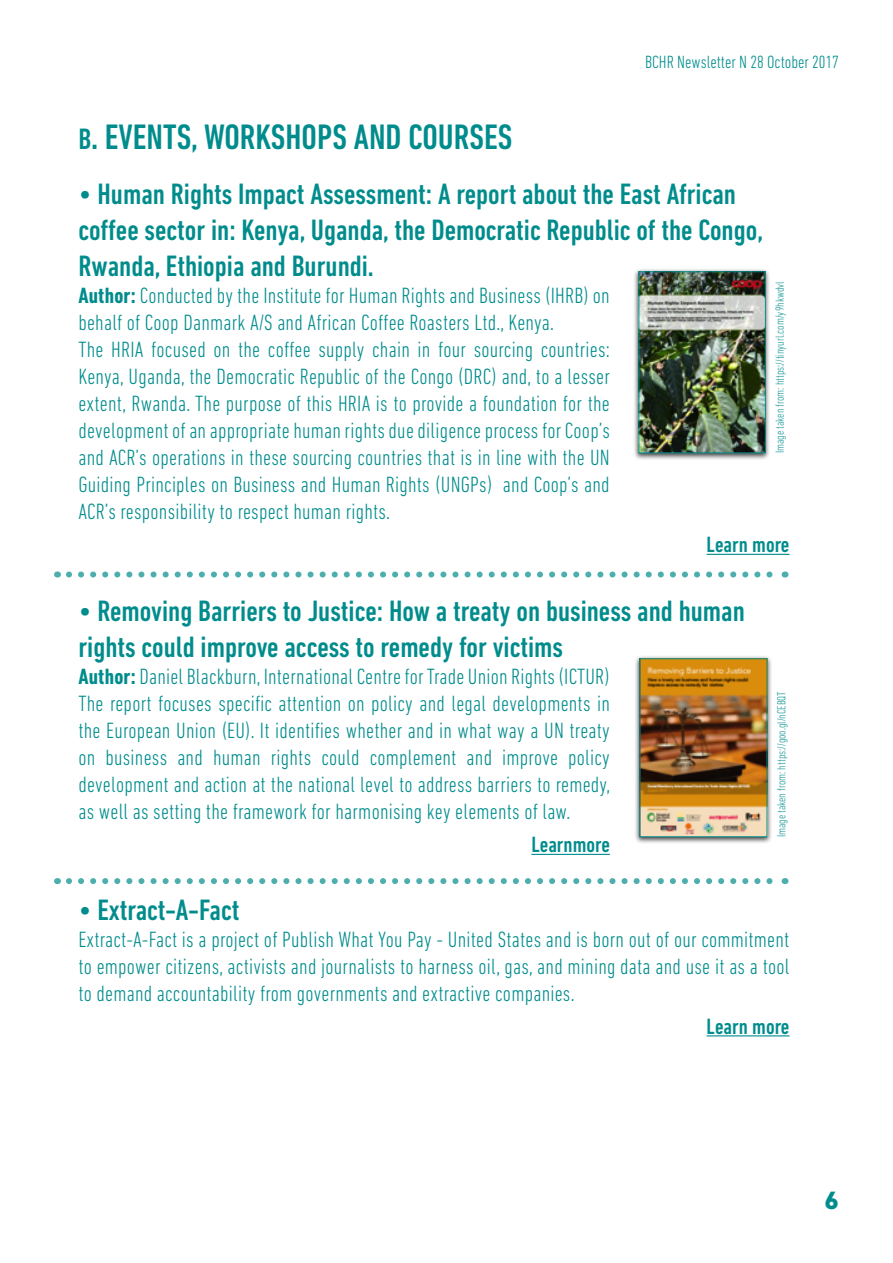
<style>
.page{position:relative;width:893px;height:1263px;background:#fff}
.page>*{position:absolute;margin:0;border:0;box-sizing:border-box;transform-origin:0 0}
.t1{font:500 condensed 36px "DIN Next LT Pro";color:#008c8c}
.t2{font:500 condensed 30px/36px "DIN Next LT Pro";color:#008c8c}
.t3{font:800 25.5px "DIN Next LT Pro";color:#008c8c}
.t4{font:300 condensed 22.5px/27px "DIN Next LT Pro";letter-spacing:.01em;color:#008c8c;text-align:justify}
.t5{font:500 condensed 22.5px "DIN Next LT Pro";color:#008c8c}
.t6{font:300 condensed 18px "DIN Next LT Pro";color:#008c8c}
.t7{font:300 condensed 12px "DIN Next LT Pro";color:#1a9898}
.s1{font-size:30px}
.s2{font-weight:700}
</style>
<div class="page">
<hr style="left:707px;top:554px;width:82px;height:1px;background:#008c8c">
<hr style="left:531px;top:854px;width:79px;height:1px;background:#008c8c">
<hr style="left:707px;top:1035px;width:82px;height:1px;background:#008c8c">
<svg style="left:69px;top:571px;width:716px;height:6px"></svg>
<svg style="left:69px;top:878px;width:716px;height:6px"></svg>
<div style="left:633px;top:268px;width:138px;height:193px;background:#000;opacity:.75"></div>
<img style="left:640px;top:273px;width:124px;height:178px">
<div style="left:638px;top:271px;width:128px;height:182px;border:1px solid #008c8c"></div>
<div style="left:634px;top:655px;width:139px;height:189px;background:#000;opacity:.75"></div>
<img style="left:641px;top:660px;width:124px;height:175px">
<div style="left:639px;top:658px;width:128px;height:179px;border:1px solid #008c8c"></div>
<p class="t6" style="left:645px;top:51px;width:195px">BCHR Newsletter N 28 October 2017</p>
<p class="t1" style="left:78px;top:116px;width:435px"><span class="s1">B</span>. EVENTS, WORKSHOPS AND COURSES</p>
<p class="t2" style="left:78px;top:176px;width:686px">• Human Rights Impact Assessment: A report about the East African coffee sector in: Kenya, Uganda, the Democratic Republic of the Congo,<br>Rwanda, Ethiopia and Burundi.</p>
<p class="t4" style="left:78px;top:282px;width:533px"><span class="s2">Author:</span> Conducted by the Institute for Human Rights and Business (IHRB) on behalf of Coop Danmark A/S and African Coffee Roasters Ltd., Kenya.</p>
<p class="t4" style="left:78px;top:336px;width:533px">The HRIA focused on the coffee supply chain in four sourcing countries:<br>Kenya, Uganda, the Democratic Republic of the Congo (DRC) and, to a lesser extent, Rwanda. The purpose of this HRIA is to provide a foundation for the development of an appropriate human rights due diligence process for Coop’s and ACR’s operations in these sourcing countries that is in line with the UN Guiding Principles on Business and Human Rights (UNGPs) and Coop’s and ACR’s responsibility to respect human rights.</p>
<p class="t5" style="left:707px;top:532px;width:84px">Learn more</p>
<p class="t7" style="left:773px;top:453px;width:174px;rotate:-90deg">Image taken from: https://tinyurl.com/y9hkwdvl</p>
<p class="t2" style="left:78px;top:593px;width:668px">• Removing Barriers to Justice: How a treaty on business and human rights could improve access to remedy for victims</p>
<p class="t4" style="left:78px;top:663px;width:533px"><span class="s2">Author:</span> Daniel Blackburn, International Centre for Trade Union Rights (ICTUR)</p>
<p class="t4" style="left:78px;top:690px;width:533px">The report focuses specific attention on policy and legal developments in the European Union (EU). It identifies whether and in what way a UN treaty on business and human rights could complement and improve policy development and action at the national level to address barriers to remedy, as well as setting the framework for harmonising key elements of law.</p>
<p class="t5" style="left:531px;top:832px;width:80px">Learnmore</p>
<p class="t7" style="left:774px;top:837px;width:148px;rotate:-90deg">Image taken from: https://goo.gl/nCEBQT</p>
<p class="t2" style="left:78px;top:891px;width:163px">• Extract-A-Fact</p>
<p class="t4" style="left:78px;top:925px;width:713px">Extract-A-Fact is a project of Publish What You Pay - United States and is born out of our commitment to empower citizens, activists and journalists to harness oil, gas, and mining data and use it as a tool to demand accountability from governments and extractive companies.</p>
<p class="t5" style="left:707px;top:1013px;width:84px">Learn more</p>
<p class="t3" style="left:825px;top:1185px;width:16px">6</p>
</div>
